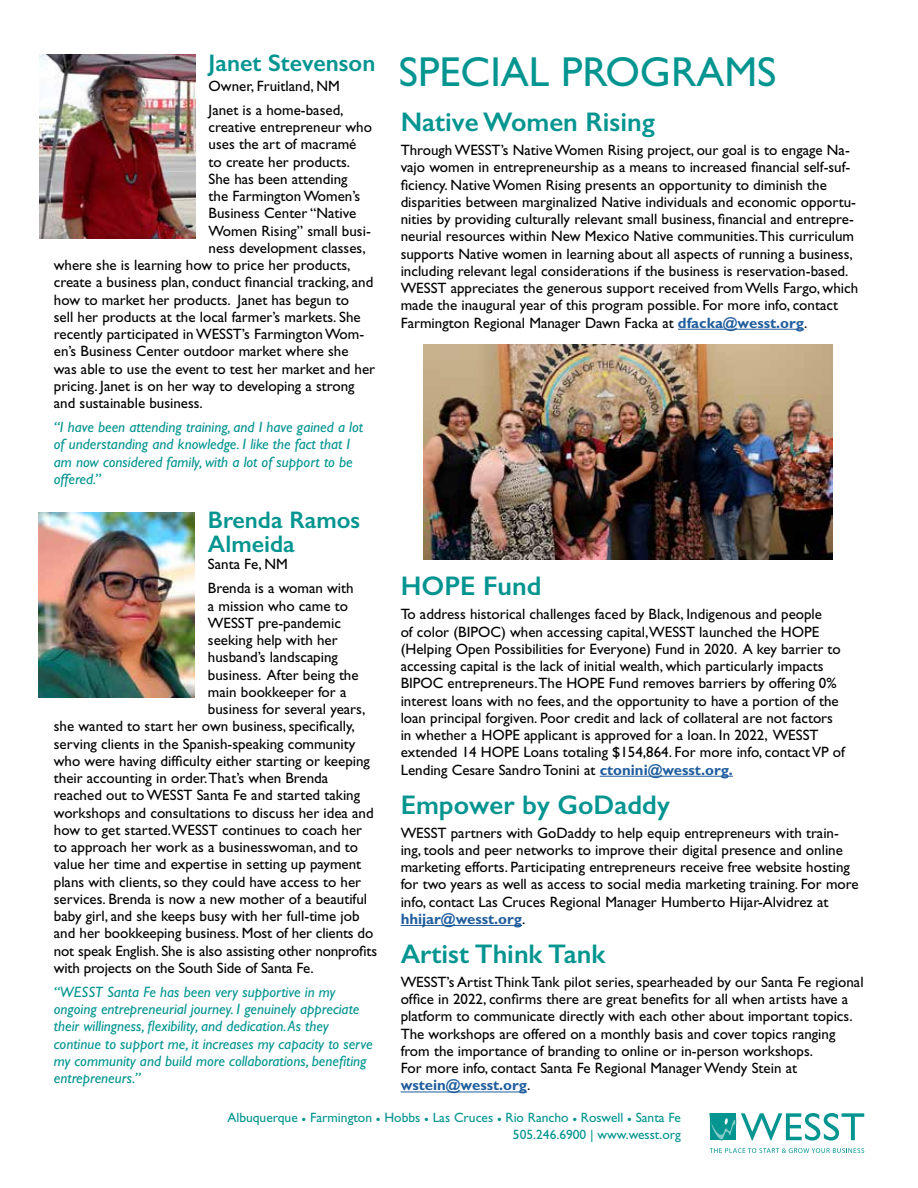
<style>
.page{position:relative;width:918px;height:1188px;background:#fff}
.page>*{position:absolute;margin:0;border:0;box-sizing:border-box;transform-origin:0 0}
.t1{font:42px "Gill Sans";color:#049591}
.t2{font:600 27px "Gill Sans";color:#049591}
.t3{font:600 24px/24px "Gill Sans";color:#049591}
.t4{font:15px/17.2px "Gill Sans";color:#000}
.t5{font:italic 15px/17.2px "Gill Sans";color:#049591}
.t6{font:13.5px/16.5px "Gill Sans";color:#049591;text-align:right}
.s1{font-weight:700;color:#215e9e}
</style>
<div class="page">
<svg style="left:710px;top:1148px;width:154px;height:5px"></svg>
<svg style="left:710px;top:1113px;width:154px;height:28px"></svg>
<img style="left:38px;top:513px;width:156px;height:184px">
<img style="left:39px;top:54px;width:156px;height:184px">
<hr style="left:678px;top:329px;width:126px;height:1px;background:#215e9e">
<hr style="left:600px;top:776px;width:133px;height:1px;background:#215e9e">
<hr style="left:401px;top:925px;width:121px;height:1px;background:#215e9e">
<hr style="left:401px;top:1092px;width:126px;height:1px;background:#215e9e">
<img style="left:423px;top:345px;width:410px;height:214px">
<h3 class="t3" style="left:209px;top:51px;width:168px">Janet Stevenson</h3>
<p class="t4" style="left:209px;top:74px;width:136px;line-height:24px">Owner, Fruitland, NM<br>Janet is a home-based,</p>
<p class="t4" style="left:209px;top:118px;width:165px">creative entrepreneur who</p>
<p class="t4" style="left:209px;top:136px;width:149px">uses the art of macramé</p>
<p class="t4" style="left:209px;top:153px;width:143px">to create her products.</p>
<p class="t4" style="left:209px;top:170px;width:141px">She has been attending</p>
<p class="t4" style="left:209px;top:187px;width:153px">the Farmington Women’s</p>
<p class="t4" style="left:209px;top:205px;width:149px">Business Center “Native</p>
<p class="t4" style="left:209px;top:222px;width:164px">Women Rising” small busi-</p>
<p class="t4" style="left:209px;top:239px;width:159px">ness development classes,</p>
<p class="t4" style="left:54px;top:256px;width:298px">where she is learning how to price her products,</p>
<p class="t4" style="left:54px;top:274px;width:321px">create a business plan, conduct financial tracking, and</p>
<p class="t4" style="left:54px;top:291px;width:297px">how to market her products. Janet has begun to</p>
<p class="t4" style="left:54px;top:308px;width:308px">sell her products at the local farmer’s markets. She</p>
<p class="t4" style="left:54px;top:325px;width:312px">recently participated in WESST’s Farmington Wom-</p>
<p class="t4" style="left:54px;top:343px;width:296px">en’s Business Center outdoor market where she</p>
<p class="t4" style="left:54px;top:360px;width:323px">was able to use the event to test her market and her</p>
<p class="t4" style="left:54px;top:377px;width:302px">pricing. Janet is on her way to developing a strong</p>
<p class="t4" style="left:54px;top:394px;width:151px">and sustainable business.</p>
<p class="t5" style="left:54px;top:418px;width:311px">“I have been attending training, and I have gained a lot of understanding and knowledge. I like the fact that I am now considered family, with a lot of support to be offered.”</p>
<h3 class="t3" style="left:208px;top:508px;width:154px">Brenda Ramos<br>Almeida</h3>
<p class="t4" style="left:208px;top:552px;width:147px;line-height:24px">Santa Fe, NM<br>Brenda is a woman with</p>
<p class="t4" style="left:208px;top:597px;width:142px">a mission who came to</p>
<p class="t4" style="left:208px;top:614px;width:134px">WESST pre-pandemic</p>
<p class="t4" style="left:208px;top:631px;width:131px">seeking help with her</p>
<p class="t4" style="left:208px;top:649px;width:131px">husband’s landscaping</p>
<p class="t4" style="left:208px;top:666px;width:152px">business. After being the</p>
<p class="t4" style="left:208px;top:683px;width:140px">main bookkeeper for a</p>
<p class="t4" style="left:208px;top:700px;width:159px">business for several years,</p>
<p class="t4" style="left:54px;top:718px;width:302px">she wanted to start her own business, specifically,</p>
<p class="t4" style="left:54px;top:735px;width:303px">serving clients in the Spanish-speaking community</p>
<p class="t4" style="left:54px;top:752px;width:318px">who were having difficulty either starting or keeping</p>
<p class="t4" style="left:54px;top:769px;width:276px">their accounting in order.That’s when Brenda</p>
<p class="t4" style="left:54px;top:787px;width:308px">reached out to WESST Santa Fe and started taking</p>
<p class="t4" style="left:54px;top:804px;width:321px">workshops and consultations to discuss her idea and</p>
<p class="t4" style="left:54px;top:821px;width:310px">how to get started.WESST continues to coach her</p>
<p class="t4" style="left:54px;top:838px;width:306px">to approach her work as a businesswoman, and to</p>
<p class="t4" style="left:54px;top:856px;width:309px">value her time and expertise in setting up payment</p>
<p class="t4" style="left:54px;top:873px;width:309px">plans with clients, so they could have access to her</p>
<p class="t4" style="left:54px;top:890px;width:315px">services. Brenda is now a new mother of a beautiful</p>
<p class="t4" style="left:54px;top:907px;width:307px">baby girl, and she keeps busy with her full-time job</p>
<p class="t4" style="left:54px;top:925px;width:321px">and her bookkeeping business. Most of her clients do</p>
<p class="t4" style="left:54px;top:942px;width:325px">not speak English. She is also assisting other nonprofits</p>
<p class="t4" style="left:54px;top:959px;width:262px">with projects on the South Side of Santa Fe.</p>
<p class="t5" style="left:54px;top:983px;width:320px">“WESST Santa Fe has been very supportive in my ongoing entrepreneurial journey. I genuinely appreciate their willingness, flexibility, and dedication. As they continue to support me, it increases my capacity to serve my community and build more collaborations, benefiting entrepreneurs.”</p>
<h1 class="t1" style="left:399px;top:48px;width:379px">SPECIAL PROGRAMS</h1>
<h2 class="t2" style="left:401px;top:106px;width:256px">Native Women Rising</h2>
<p class="t4" style="left:401px;top:141px;width:459px">Through WESST’s Native Women Rising project, our goal is to engage Na&shy;vajo women in entrepreneurship as a means to increased financial self-suf&shy;ficiency. Native Women Rising presents an opportunity to diminish the disparities between marginalized Native individuals and economic opportu&shy;nities by providing culturally relevant small business, financial and entrepre&shy;neurial resources within New Mexico Native communities.This curriculum supports Native women in learning about all aspects of running a business, including relevant legal considerations if the business is reservation-based.<br>WESST appreciates the generous support received from Wells Fargo, which made the inaugural year of this program possible. For more info, contact Farmington Regional Manager Dawn Facka at <span class="s1">dfacka@wesst.org</span>.</p>
<h2 class="t2" style="left:401px;top:570px;width:142px">HOPE Fund</h2>
<p class="t4" style="left:401px;top:606px;width:446px">To address historical challenges faced by Black, Indigenous and people<br>of color (BIPOC) when accessing capital,WESST launched the HOPE (Helping Open Possibilities for Everyone) Fund in 2020. A key barrier to accessing capital is the lack of initial wealth, which particularly impacts BIPOC entrepreneurs.The HOPE Fund removes barriers by offering 0% interest loans with no fees, and the opportunity to have a portion of the loan principal forgiven. Poor credit and lack of collateral are not factors in whether a HOPE applicant is approved for a loan. In 2022, WESST extended 14 HOPE Loans totaling $154,864. For more info, contact VP of Lending Cesare Sandro Tonini at <span class="s1">ctonini@wesst.org.</span></p>
<h2 class="t2" style="left:401px;top:788px;width:271px">Empower by GoDaddy</h2>
<p class="t4" style="left:401px;top:824px;width:460px">WESST partners with GoDaddy to help equip entrepreneurs with train&shy;ing, tools and peer networks to improve their digital presence and online marketing efforts. Participating entrepreneurs receive free website hosting for two years as well as access to social media marketing training. For more info, contact Las Cruces Regional Manager Humberto Hijar-Alvidrez at <span class="s1">hhijar@wesst.org</span>.</p>
<h2 class="t2" style="left:401px;top:938px;width:206px">Artist Think Tank</h2>
<p class="t4" style="left:401px;top:973px;width:464px">WESST’s Artist Think Tank pilot series, spearheaded by our Santa Fe regional office in 2022, confirms there are great benefits for all when artists have a platform to communicate directly with each other about important topics.<br>The workshops are offered on a monthly basis and cover topics ranging from the importance of branding to online or in-person workshops.<br>For more info, contact Santa Fe Regional Manager Wendy Stein at <span class="s1">wstein@wesst.org</span>.</p>
<p class="t6" style="left:227px;top:1109px;width:455px">Albuquerque • Farmington • Hobbs • Las Cruces • Rio Rancho • Roswell • Santa Fe<br>505.246.6900 | www.wesst.org</p>
</div>
